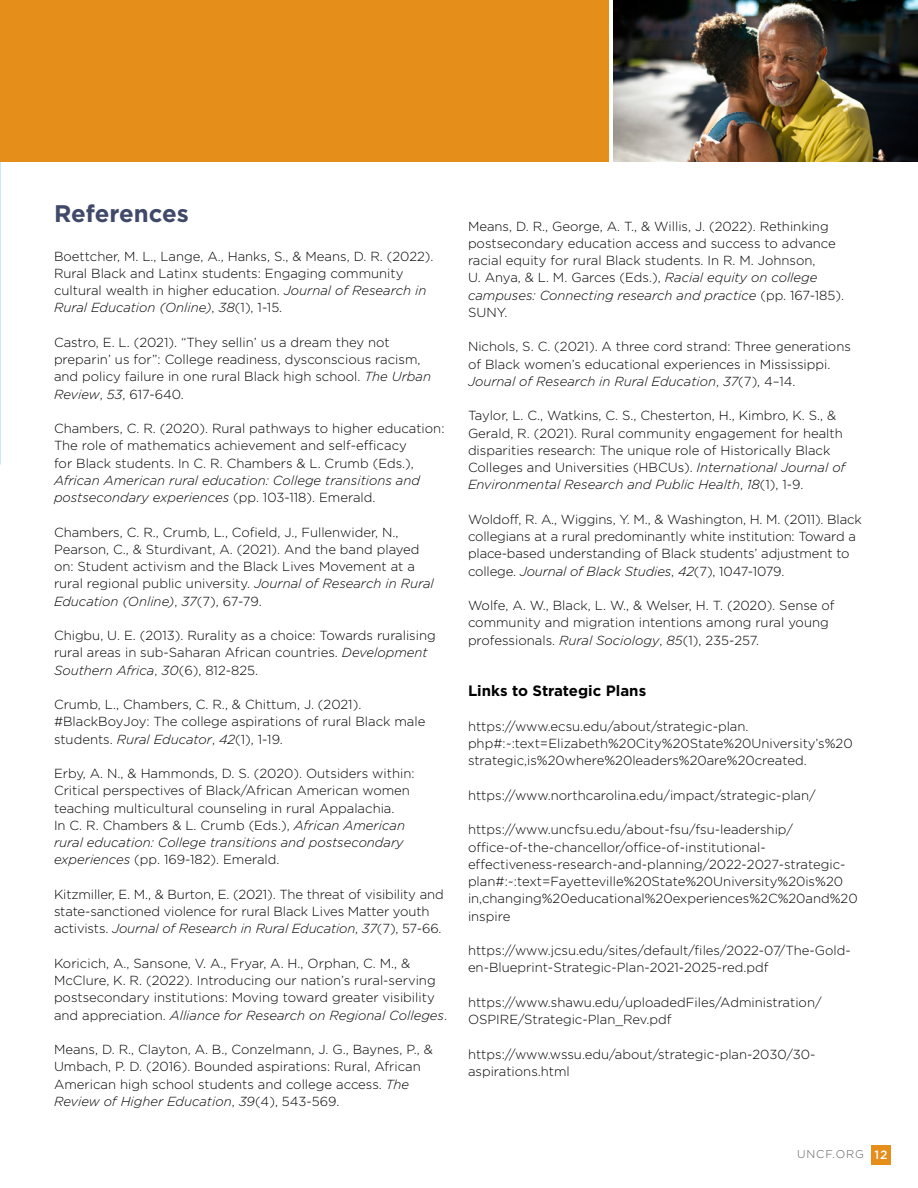
<style>
.page{position:relative;width:918px;height:1188px;background:#fff}
.page>*{position:absolute;margin:0;border:0;box-sizing:border-box;transform-origin:0 0}
.t1{font:700 24px "Gotham";color:#404969}
.t2{font:700 15px "Gotham";color:#000}
.t3{font:300 13.2px/17.2px "Gotham";color:#000}
.t4{font:italic 300 13.2px/17.2px "Gotham";color:#000}
.t5{font:300 11.25px "Gotham";letter-spacing:.08em;color:#58595b}
.s1{font-style:italic}
.s2{font-style:normal}
.s3{font-weight:500;font-size:12px;color:#fff}
</style>
<div class="page">
<div style="left:871px;top:1145px;width:20px;height:20px;background:#e58e1a"></div>
<img style="left:0;top:0;width:1px;height:464px">
<div style="left:0;top:0;width:609px;height:162px;background:#e58e1a"></div>
<img style="left:613px;top:0;width:305px;height:162px">
<h1 class="t1" style="left:54px;top:200px;width:136px">References</h1>
<p class="t3" style="left:54px;top:247px;width:381px">Boettcher, M. L., Lange, A., Hanks, S., &amp; Means, D. R. (2022).<br>Rural Black and Latinx students: Engaging community cultural wealth in higher education. <span class="s1">Journal of Research in Rural Education (Online)</span>, <span class="s1">38</span>(1), 1-15.</p>
<p class="t3" style="left:54px;top:333px;width:379px">Castro, E. L. (2021). “They sellin’ us a dream they not preparin’ us for”: College readiness, dysconscious racism, and policy failure in one rural Black high school. <span class="s1">The Urban Review</span>, <span class="s1">53</span>, 617-640.</p>
<p class="t3" style="left:54px;top:420px;width:392px">Chambers, C. R. (2020). Rural pathways to higher education:<br>The role of mathematics achievement and self-efficacy<br>for Black students. In C. R. Chambers &amp; L. Crumb (Eds.),</p>
<p class="t4" style="left:54px;top:472px;width:368px">African American rural education: College transitions and postsecondary experiences <span class="s2">(pp. 103-118). Emerald.</span></p>
<p class="t3" style="left:54px;top:523px;width:381px">Chambers, C. R., Crumb, L., Cofield, J., Fullenwider, N., Pearson, C., &amp; Sturdivant, A. (2021). And the band played on: Student activism and the Black Lives Movement at a rural regional public university. <span class="s1">Journal of Research in Rural Education (Online)</span>, <span class="s1">37</span>(7), 67-79.</p>
<p class="t3" style="left:54px;top:627px;width:383px">Chigbu, U. E. (2013). Rurality as a choice: Towards ruralising rural areas in sub-Saharan African countries. <span class="s1">Development<br>Southern Africa</span>, <span class="s1">30</span>(6), 812-825.</p>
<p class="t3" style="left:54px;top:696px;width:373px">Crumb, L., Chambers, C. R., &amp; Chittum, J. (2021). #BlackBoyJoy: The college aspirations of rural Black male students. <span class="s1">Rural Educator</span>, <span class="s1">42</span>(1), 1-19.</p>
<p class="t3" style="left:54px;top:765px;width:362px">Erby, A. N., &amp; Hammonds, D. S. (2020). Outsiders within:<br>Critical perspectives of Black/African American women teaching multicultural counseling in rural Appalachia.<br>In C. R. Chambers &amp; L. Crumb (Eds.), <span class="s1">African American rural education: College transitions and postsecondary experiences</span> (pp. 169-182). Emerald.</p>
<p class="t3" style="left:54px;top:885px;width:391px">Kitzmiller, E. M., &amp; Burton, E. (2021). The threat of visibility and state-sanctioned violence for rural Black Lives Matter youth activists. <span class="s1">Journal of Research in Rural Education</span>, <span class="s1">37</span>(7), 57-66.</p>
<p class="t3" style="left:54px;top:954px;width:395px">Koricich, A., Sansone, V. A., Fryar, A. H., Orphan, C. M., &amp; McClure, K. R. (2022). Introducing our nation’s rural-serving postsecondary institutions: Moving toward greater visibility and appreciation. <span class="s1">Alliance for Research on Regional Colleges</span>.</p>
<p class="t3" style="left:54px;top:1041px;width:380px">Means, D. R., Clayton, A. B., Conzelmann, J. G., Baynes, P., &amp; Umbach, P. D. (2016). Bounded aspirations: Rural, African American high school students and college access. <span class="s1">The Review of Higher Education</span>, <span class="s1">39</span>(4), 543-569.</p>
<p class="t3" style="left:468px;top:217px;width:378px">Means, D. R., George, A. T., &amp; Willis, J. (2022). Rethinking postsecondary education access and success to advance racial equity for rural Black students. In R. M. Johnson,<br>U. Anya, &amp; L. M. Garces (Eds.), <span class="s1">Racial equity on college campuses: Connecting research and practice</span> (pp. 167-185).<br>SUNY.</p>
<p class="t3" style="left:468px;top:338px;width:384px">Nichols, S. C. (2021). A three cord strand: Three generations of Black women’s educational experiences in Mississippi.<br><span class="s1">Journal of Research in Rural Education</span>, <span class="s1">37</span>(7), 4–14.</p>
<p class="t3" style="left:468px;top:407px;width:379px">Taylor, L. C., Watkins, C. S., Chesterton, H., Kimbro, K. S., &amp; Gerald, R. (2021). Rural community engagement for health disparities research: The unique role of Historically Black Colleges and Universities (HBCUs). <span class="s1">International Journal of Environmental Research and Public Health</span>, <span class="s1">18</span>(1), 1-9.</p>
<p class="t3" style="left:468px;top:510px;width:395px">Woldoff, R. A., Wiggins, Y. M., &amp; Washington, H. M. (2011). Black collegians at a rural predominantly white institution: Toward a place-based understanding of Black students’ adjustment to college. <span class="s1">Journal of Black Studies</span>, <span class="s1">42</span>(7), 1047-1079.</p>
<p class="t3" style="left:468px;top:597px;width:368px">Wolfe, A. W., Black, L. W., &amp; Welser, H. T. (2020). Sense of community and migration intentions among rural young professionals. <span class="s1">Rural Sociology</span>, <span class="s1">85</span>(1), 235-257.</p>
<p class="t2" style="left:468px;top:682px;width:180px">Links to Strategic Plans</p>
<p class="t3" style="left:468px;top:718px;width:386px">https://www.ecsu.edu/about/strategic-plan. php#:~:text=Elizabeth%20City%20State%20University’s%20 strategic,is%20where%20leaders%20are%20created.</p>
<p class="t3" style="left:468px;top:787px;width:349px">https://www.northcarolina.edu/impact/strategic-plan/</p>
<p class="t3" style="left:468px;top:821px;width:391px">https://www.uncfsu.edu/about-fsu/fsu-leadership/ office-of-the-chancellor/office-of-institutional&shy;effectiveness-research-and-planning/2022-2027-strategic&shy;plan#:~:text=Fayetteville%20State%20University%20is%20 in,changing%20educational%20experiences%2C%20and%20 inspire</p>
<p class="t3" style="left:468px;top:942px;width:384px">https://www.jcsu.edu/sites/default/files/2022-07/The-Gold&shy;en-Blueprint-Strategic-Plan-2021-2025-red.pdf</p>
<p class="t3" style="left:468px;top:993px;width:355px">https://www.shawu.edu/uploadedFiles/Administration/<br>OSPIRE/Strategic-Plan_Rev.pdf</p>
<p class="t3" style="left:468px;top:1045px;width:349px">https://www.wssu.edu/about/strategic-plan-2030/30- aspirations.html</p>
<p class="t5" style="left:797px;top:1148px;width:92px">UNCF.ORG <span class="s3">12</span></p>
</div>
